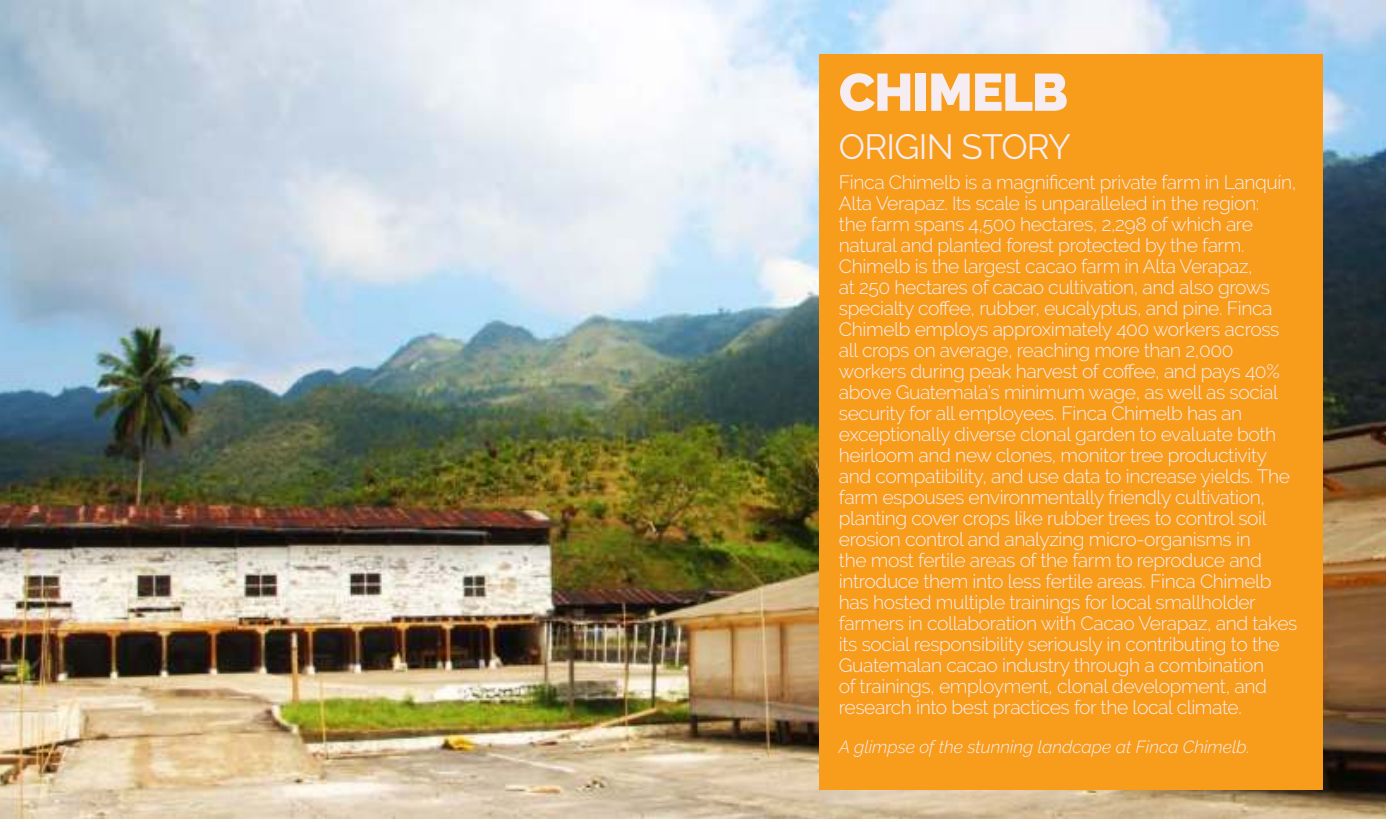
<style>
.page{position:relative;width:1386px;height:819px;background:#fff}
.page>*{position:absolute;margin:0;border:0;box-sizing:border-box;transform-origin:0 0}
.t1{font:900 52.5px "Raleway";letter-spacing:-.02em;color:#f5edf2}
.t2{font:35px "Raleway";letter-spacing:-.02em;color:#f5edf2}
.t3{font:300 19.25px/21px "Raleway";letter-spacing:-.02em;color:#f5edf2}
.t4{font:italic 300 17.5px "Raleway";color:#f5edf2}
</style>
<div class="page">
<img style="left:0;top:1px;width:1386px;height:818px">
<div style="left:819px;top:54px;width:504px;height:736px;background:#f89c1b"></div>
<h1 class="t1" style="left:839px;top:62px;width:231px">CHIMELB</h1>
<h2 class="t2" style="left:839px;top:133px;width:234px">ORIGIN STORY</h2>
<p class="t3" style="left:839px;top:172px;width:460px">Finca Chimelb is a magnificent private farm in Lanquín, Alta Verapaz. Its scale is unparalleled in the region:<br>the farm spans 4,500 hectares, 2,298 of which are natural and planted forest protected by the farm.<br>Chimelb is the largest cacao farm in Alta Verapaz,<br>at 250 hectares of cacao cultivation, and also grows specialty coffee, rubber, eucalyptus, and pine. Finca Chimelb employs approximately 400 workers across all crops on average, reaching more than 2,000 workers during peak harvest of coffee, and pays 40% above Guatemala’s minimum wage, as well as social security for all employees. Finca Chimelb has an exceptionally diverse clonal garden to evaluate both heirloom and new clones, monitor tree productivity and compatibility, and use data to increase yields. The farm espouses environmentally friendly cultivation, planting cover crops like rubber trees to control soil erosion control and analyzing micro-organisms in<br>the most fertile areas of the farm to reproduce and introduce them into less fertile areas. Finca Chimelb has hosted multiple trainings for local smallholder farmers in collaboration with Cacao Verapaz, and takes its social responsibility seriously in contributing to the Guatemalan cacao industry through a combination<br>of trainings, employment, clonal development, and research into best practices for the local climate.</p>
<p class="t4" style="left:839px;top:740px;width:412px">A glimpse of the stunning landcape at Finca Chimelb.</p>
</div>
